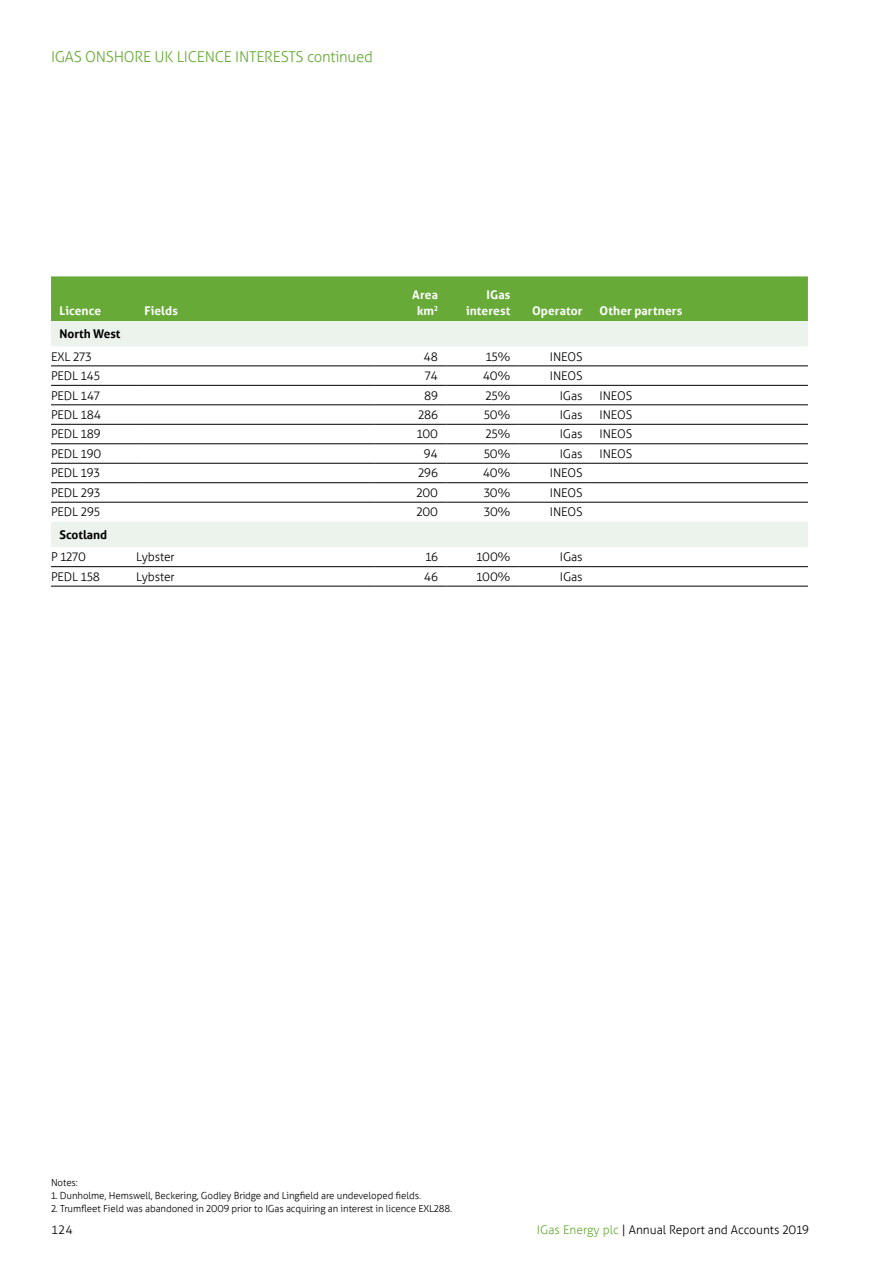
<style>
.page{position:relative;width:893px;height:1263px;background:#fff}
.page>*{position:absolute;margin:0;border:0;box-sizing:border-box;transform-origin:0 0}
.t1{font:300 15px "Aller";letter-spacing:-.015em;color:#68aa38}
.t2{font:300 12px "Aller";letter-spacing:-.01em;color:#000}
.t3{font:700 12px/15.8px "Aller";letter-spacing:.005em;color:#fff;text-align:center}
.t4{font:700 12px "Aller";letter-spacing:-.005em;color:#000}
.t5{font:300 9.75px "Aller";letter-spacing:-.01em;color:#000}
.s1{color:#68aa38}
</style>
<div class="page">
<div style="left:51px;top:276px;width:757px;height:45px;background:#68aa38"></div>
<svg style="left:51px;top:321px;width:757px;height:226px"></svg>
<hr style="left:51px;top:366px;width:85px;height:1px;background:#000">
<hr style="left:136px;top:366px;width:238px;height:1px;background:#000">
<hr style="left:374px;top:366px;width:72px;height:1px;background:#000">
<hr style="left:446px;top:366px;width:73px;height:1px;background:#000">
<hr style="left:519px;top:366px;width:72px;height:1px;background:#000">
<hr style="left:591px;top:366px;width:217px;height:1px;background:#000">
<hr style="left:51px;top:385px;width:85px;height:1px;background:#000">
<hr style="left:136px;top:385px;width:238px;height:1px;background:#000">
<hr style="left:374px;top:385px;width:72px;height:1px;background:#000">
<hr style="left:446px;top:385px;width:73px;height:1px;background:#000">
<hr style="left:519px;top:385px;width:72px;height:1px;background:#000">
<hr style="left:591px;top:385px;width:217px;height:1px;background:#000">
<hr style="left:51px;top:405px;width:85px;height:1px;background:#000">
<hr style="left:136px;top:405px;width:238px;height:1px;background:#000">
<hr style="left:374px;top:405px;width:72px;height:1px;background:#000">
<hr style="left:446px;top:405px;width:73px;height:1px;background:#000">
<hr style="left:519px;top:405px;width:72px;height:1px;background:#000">
<hr style="left:591px;top:405px;width:217px;height:1px;background:#000">
<hr style="left:51px;top:424px;width:85px;height:1px;background:#000">
<hr style="left:136px;top:424px;width:238px;height:1px;background:#000">
<hr style="left:374px;top:424px;width:72px;height:1px;background:#000">
<hr style="left:446px;top:424px;width:73px;height:1px;background:#000">
<hr style="left:519px;top:424px;width:72px;height:1px;background:#000">
<hr style="left:591px;top:424px;width:217px;height:1px;background:#000">
<hr style="left:51px;top:443px;width:85px;height:1px;background:#000">
<hr style="left:136px;top:443px;width:238px;height:1px;background:#000">
<hr style="left:374px;top:443px;width:72px;height:1px;background:#000">
<hr style="left:446px;top:443px;width:73px;height:1px;background:#000">
<hr style="left:519px;top:443px;width:72px;height:1px;background:#000">
<hr style="left:591px;top:443px;width:217px;height:1px;background:#000">
<hr style="left:51px;top:463px;width:85px;height:1px;background:#000">
<hr style="left:136px;top:463px;width:238px;height:1px;background:#000">
<hr style="left:374px;top:463px;width:72px;height:1px;background:#000">
<hr style="left:446px;top:463px;width:73px;height:1px;background:#000">
<hr style="left:519px;top:463px;width:72px;height:1px;background:#000">
<hr style="left:591px;top:463px;width:217px;height:1px;background:#000">
<hr style="left:51px;top:482px;width:85px;height:1px;background:#000">
<hr style="left:136px;top:482px;width:238px;height:1px;background:#000">
<hr style="left:374px;top:482px;width:72px;height:1px;background:#000">
<hr style="left:446px;top:482px;width:73px;height:1px;background:#000">
<hr style="left:519px;top:482px;width:72px;height:1px;background:#000">
<hr style="left:591px;top:482px;width:217px;height:1px;background:#000">
<hr style="left:51px;top:502px;width:85px;height:1px;background:#000">
<hr style="left:136px;top:502px;width:238px;height:1px;background:#000">
<hr style="left:374px;top:502px;width:72px;height:1px;background:#000">
<hr style="left:446px;top:502px;width:73px;height:1px;background:#000">
<hr style="left:519px;top:502px;width:72px;height:1px;background:#000">
<hr style="left:591px;top:502px;width:217px;height:1px;background:#000">
<hr style="left:51px;top:566px;width:85px;height:1px;background:#000">
<hr style="left:136px;top:566px;width:238px;height:1px;background:#000">
<hr style="left:374px;top:566px;width:72px;height:1px;background:#000">
<hr style="left:446px;top:566px;width:73px;height:1px;background:#000">
<hr style="left:519px;top:566px;width:72px;height:1px;background:#000">
<hr style="left:591px;top:566px;width:217px;height:1px;background:#000">
<hr style="left:51px;top:586px;width:85px;height:1px;background:#000">
<hr style="left:136px;top:586px;width:238px;height:1px;background:#000">
<hr style="left:374px;top:586px;width:72px;height:1px;background:#000">
<hr style="left:446px;top:586px;width:73px;height:1px;background:#000">
<hr style="left:519px;top:586px;width:72px;height:1px;background:#000">
<hr style="left:591px;top:586px;width:217px;height:1px;background:#000">
<p class="t1" style="left:51px;top:48px;width:323px">IGAS ONSHORE UK LICENCE INTERESTS continued</p>
<p class="t3" style="left:60px;top:303px;width:43px">Licence</p>
<p class="t3" style="left:145px;top:303px;width:35px">Fields</p>
<p class="t3" style="left:412px;top:287px;width:27px">Area km<sup>2</sup></p>
<p class="t3" style="left:466px;top:287px;width:46px;text-align:right">IGas interest</p>
<p class="t3" style="left:532px;top:303px;width:52px">Operator</p>
<p class="t3" style="left:600px;top:303px;width:84px">Other partners</p>
<p class="t4" style="left:60px;top:326px;width:63px">North West</p>
<p class="t2" style="left:51px;top:349px;width:42px">EXL 273</p>
<p class="t2" style="left:424px;top:349px;width:16px">48</p>
<p class="t2" style="left:486px;top:349px;width:26px">15%</p>
<p class="t2" style="left:550px;top:349px;width:34px">INEOS</p>
<p class="t2" style="left:51px;top:369px;width:51px">PEDL 145</p>
<p class="t2" style="left:425px;top:369px;width:15px">74</p>
<p class="t2" style="left:483px;top:369px;width:29px">40%</p>
<p class="t2" style="left:550px;top:369px;width:34px">INEOS</p>
<p class="t2" style="left:51px;top:388px;width:50px">PEDL 147</p>
<p class="t2" style="left:424px;top:388px;width:15px">89</p>
<p class="t2" style="left:485px;top:388px;width:26px">25%</p>
<p class="t2" style="left:560px;top:388px;width:24px">IGas</p>
<p class="t2" style="left:600px;top:388px;width:34px">INEOS</p>
<p class="t2" style="left:51px;top:407px;width:51px">PEDL 184</p>
<p class="t2" style="left:418px;top:407px;width:21px">286</p>
<p class="t2" style="left:484px;top:407px;width:28px">50%</p>
<p class="t2" style="left:560px;top:407px;width:24px">IGas</p>
<p class="t2" style="left:600px;top:407px;width:34px">INEOS</p>
<p class="t2" style="left:51px;top:427px;width:51px">PEDL 189</p>
<p class="t2" style="left:417px;top:427px;width:23px">100</p>
<p class="t2" style="left:485px;top:427px;width:26px">25%</p>
<p class="t2" style="left:560px;top:427px;width:24px">IGas</p>
<p class="t2" style="left:600px;top:427px;width:34px">INEOS</p>
<p class="t2" style="left:51px;top:446px;width:52px">PEDL 190</p>
<p class="t2" style="left:424px;top:446px;width:16px">94</p>
<p class="t2" style="left:484px;top:446px;width:28px">50%</p>
<p class="t2" style="left:560px;top:446px;width:24px">IGas</p>
<p class="t2" style="left:600px;top:446px;width:34px">INEOS</p>
<p class="t2" style="left:51px;top:466px;width:50px">PEDL 193</p>
<p class="t2" style="left:418px;top:466px;width:21px">296</p>
<p class="t2" style="left:483px;top:466px;width:29px">40%</p>
<p class="t2" style="left:550px;top:466px;width:34px">INEOS</p>
<p class="t2" style="left:51px;top:485px;width:51px">PEDL 293</p>
<p class="t2" style="left:416px;top:485px;width:23px">200</p>
<p class="t2" style="left:484px;top:485px;width:28px">30%</p>
<p class="t2" style="left:550px;top:485px;width:34px">INEOS</p>
<p class="t2" style="left:51px;top:505px;width:51px">PEDL 295</p>
<p class="t2" style="left:416px;top:505px;width:23px">200</p>
<p class="t2" style="left:484px;top:505px;width:28px">30%</p>
<p class="t2" style="left:550px;top:505px;width:34px">INEOS</p>
<p class="t4" style="left:60px;top:527px;width:49px">Scotland</p>
<p class="t2" style="left:51px;top:550px;width:36px">P 1270</p>
<p class="t2" style="left:136px;top:550px;width:40px">Lybster</p>
<p class="t2" style="left:425px;top:550px;width:14px">16</p>
<p class="t2" style="left:476px;top:550px;width:35px">100%</p>
<p class="t2" style="left:560px;top:550px;width:24px">IGas</p>
<p class="t2" style="left:51px;top:569px;width:51px">PEDL 158</p>
<p class="t2" style="left:136px;top:569px;width:40px">Lybster</p>
<p class="t2" style="left:424px;top:569px;width:16px">46</p>
<p class="t2" style="left:477px;top:569px;width:35px">100%</p>
<p class="t2" style="left:560px;top:569px;width:24px">IGas</p>
<p class="t5" style="left:51px;top:1177px;width:28px">Notes:</p>
<p class="t5" style="left:51px;top:1190px;width:371px">1. Dunholme, Hemswell, Beckering, Godley Bridge and Lingfield are undeveloped fields.</p>
<p class="t5" style="left:51px;top:1202px;width:403px">2. Trumfleet Field was abandoned in 2009 prior to IGas acquiring an interest in licence EXL288.</p>
<p class="t2" style="left:51px;top:1222px;width:23px">124</p>
<p class="t2" style="left:537px;top:1222px;width:274px"><span class="s1">IGas Energy plc</span> | Annual Report and Accounts 2019</p>
</div>
